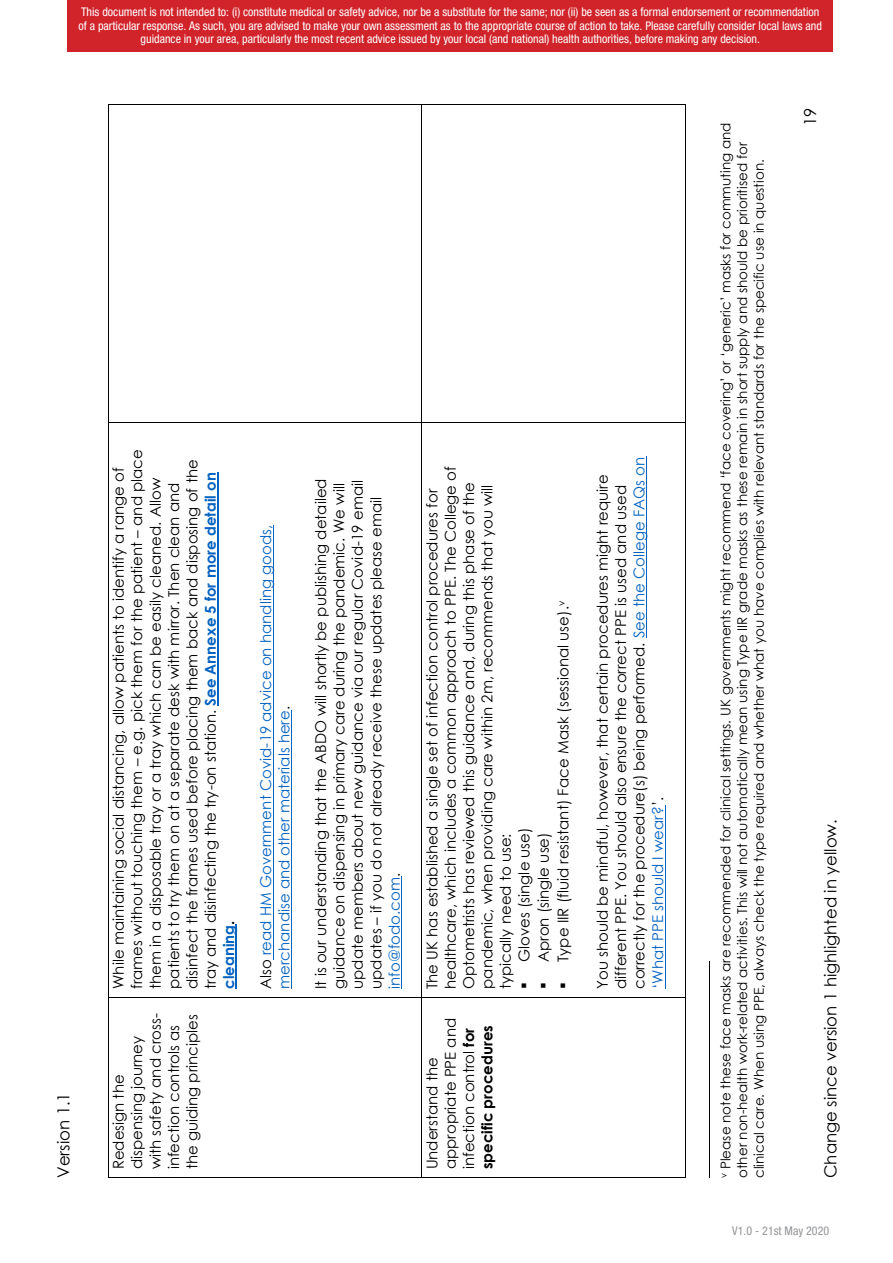
<style>
.page{position:relative;width:893px;height:1263px;background:#fff}
.page>*{position:absolute;margin:0;border:0;box-sizing:border-box;transform-origin:0 0}
.t1{font:16.5px "Century Gothic";color:#000}
.t2{font:15px/18.5px "Century Gothic";color:#000}
.t3{font:15px/18.3px "Century Gothic";color:#0563c1}
.t4{font:13.5px/16.5px "Century Gothic";color:#000}
.t5{font:condensed 12px/13.5px "Helvetica Neue LT Pro";color:#fff;text-align:center}
.t6{font:condensed 12px "Helvetica Neue LT Pro";color:#939598}
.s1{font-weight:700;color:#0563c1}
.s2{font-weight:700}
.s3{color:#000}
.s4{color:#0563c1}
</style>
<div class="page">
<hr style="left:217px;top:472px;width:2px;height:234px;background:#0563c1">
<hr style="left:236px;top:925px;width:1px;height:64px;background:#0563c1">
<hr style="left:273px;top:525px;width:1px;height:434px;background:#0563c1">
<hr style="left:291px;top:710px;width:1px;height:279px;background:#0563c1">
<hr style="left:401px;top:877px;width:1px;height:112px;background:#0563c1">
<hr style="left:108px;top:997px;width:1px;height:180px;background:#000">
<hr style="left:108px;top:423px;width:1px;height:574px;background:#000">
<hr style="left:108px;top:104px;width:1px;height:318px;background:#000">
<hr style="left:109px;top:1177px;width:312px;height:1px;background:#000">
<hr style="left:109px;top:997px;width:312px;height:1px;background:#000">
<hr style="left:109px;top:422px;width:312px;height:1px;background:#000">
<hr style="left:109px;top:104px;width:312px;height:1px;background:#000">
<hr style="left:646px;top:457px;width:1px;height:181px;background:#0563c1">
<hr style="left:665px;top:806px;width:1px;height:183px;background:#0563c1">
<hr style="left:421px;top:997px;width:1px;height:180px;background:#000">
<hr style="left:421px;top:423px;width:1px;height:574px;background:#000">
<hr style="left:421px;top:104px;width:1px;height:318px;background:#000">
<hr style="left:422px;top:1177px;width:263px;height:1px;background:#000">
<hr style="left:685px;top:997px;width:1px;height:180px;background:#000">
<hr style="left:422px;top:997px;width:263px;height:1px;background:#000">
<hr style="left:685px;top:423px;width:1px;height:574px;background:#000">
<hr style="left:422px;top:422px;width:263px;height:1px;background:#000">
<hr style="left:685px;top:104px;width:1px;height:318px;background:#000">
<hr style="left:422px;top:104px;width:263px;height:1px;background:#000">
<hr style="left:709px;top:962px;width:1px;height:216px;background:#000">
<div style="left:68px;top:0;width:765px;height:51px;background:#d1232a"></div>
<p class="t5" style="left:79px;top:5px;width:745px">This document is not intended to: (i) constitute medical or safety advice, nor be a substitute for the same; nor (ii) be seen as a formal endorsement or recommendation of a particular response. As such, you are advised to make your own assessment as to the appropriate course of action to take. Please carefully consider local laws and guidance in your area, particularly the most recent advice issued by your local (and national) health authorities, before making any decision.</p>
<p class="t1" style="left:52px;top:1178px;width:87px;rotate:-90deg">Version 1.1</p>
<p class="t2" style="left:109px;top:989px;width:541px;rotate:-90deg">While maintaining social distancing, allow patients to identify a range of frames without touching them – e.g. pick them for the patient – and place them in a disposable tray or a tray which can be easily cleaned. Allow patients to try them on at a separate desk with mirror. Then clean and disinfect the frames used before placing them back and disposing of the tray and disinfecting the try-on station. <span class="s1">See Annexe 5 for more detail on cleaning</span><span class="s2">.</span></p>
<p class="t2" style="left:109px;top:1169px;width:158px;rotate:-90deg">Redesign the dispensing journey with safety and cross&shy;infection controls as the guiding principles</p>
<p class="t3" style="left:256px;top:989px;width:465px;rotate:-90deg"><span class="s3">Also</span> read HM Government Covid-19 advice on handling goods, merchandise and other materials here<span class="s3">.</span></p>
<p class="t2" style="left:311px;top:989px;width:512px;rotate:-90deg">It is our understanding that the ABDO will shortly be publishing detailed guidance on dispensing in primary care during the pandemic. We will update members about new guidance via our regular Covid-19 email updates – if you do not already receive these updates please email <span class="s4">info@fodo.com</span>.</p>
<p class="t2" style="left:422px;top:989px;width:524px;rotate:-90deg">The UK has established a single set of infection control procedures for healthcare, which includes a common approach to PPE. The College of Optometrists has reviewed this guidance and, during this phase of the pandemic, when providing care within 2m, recommends that you will typically need to use:</p>
<p class="t2" style="left:554px;top:989px;width:390px;rotate:-90deg">▪ Type IIR (fluid resistant) Face Mask (sessional use).<sup>v</sup></p>
<p class="t2" style="left:514px;top:989px;width:163px;rotate:-90deg">▪ Gloves (single use)</p>
<p class="t2" style="left:534px;top:989px;width:158px;rotate:-90deg">▪ Apron (single use)</p>
<p class="t2" style="left:422px;top:1169px;width:153px;rotate:-90deg">Understand the appropriate PPE and infection control <span class="s2">for specific procedures</span></p>
<p class="t2" style="left:593px;top:989px;width:533px;rotate:-90deg">You should be mindful, however, that certain procedures might require different PPE. You should also ensure the correct PPE is used and used correctly for the procedure(s) being performed. <span class="s4">See the College FAQs on ‘What PPE should I wear?</span>’.</p>
<p class="t4" style="left:717px;top:1178px;width:1057px;rotate:-90deg"><sup>v</sup> Please note these face masks are recommended for clinical settings. UK governments might recommend ‘face covering’ or ‘generic’ masks for commuting and other non-health work-related activities. This will not automatically mean using Type IIR grade masks as these remain in short supply and should be prioritised for clinical care. When using PPE, always check the type required and whether what you have complies with relevant standards for the specific use in question.</p>
<p class="t1" style="left:799px;top:126px;width:20px;rotate:-90deg">19</p>
<p class="t1" style="left:819px;top:1178px;width:360px;rotate:-90deg">Change since version 1 highlighted in yellow.</p>
<p class="t6" style="left:732px;top:1224px;width:98px">V1.0 - 21st May 2020</p>
</div>
